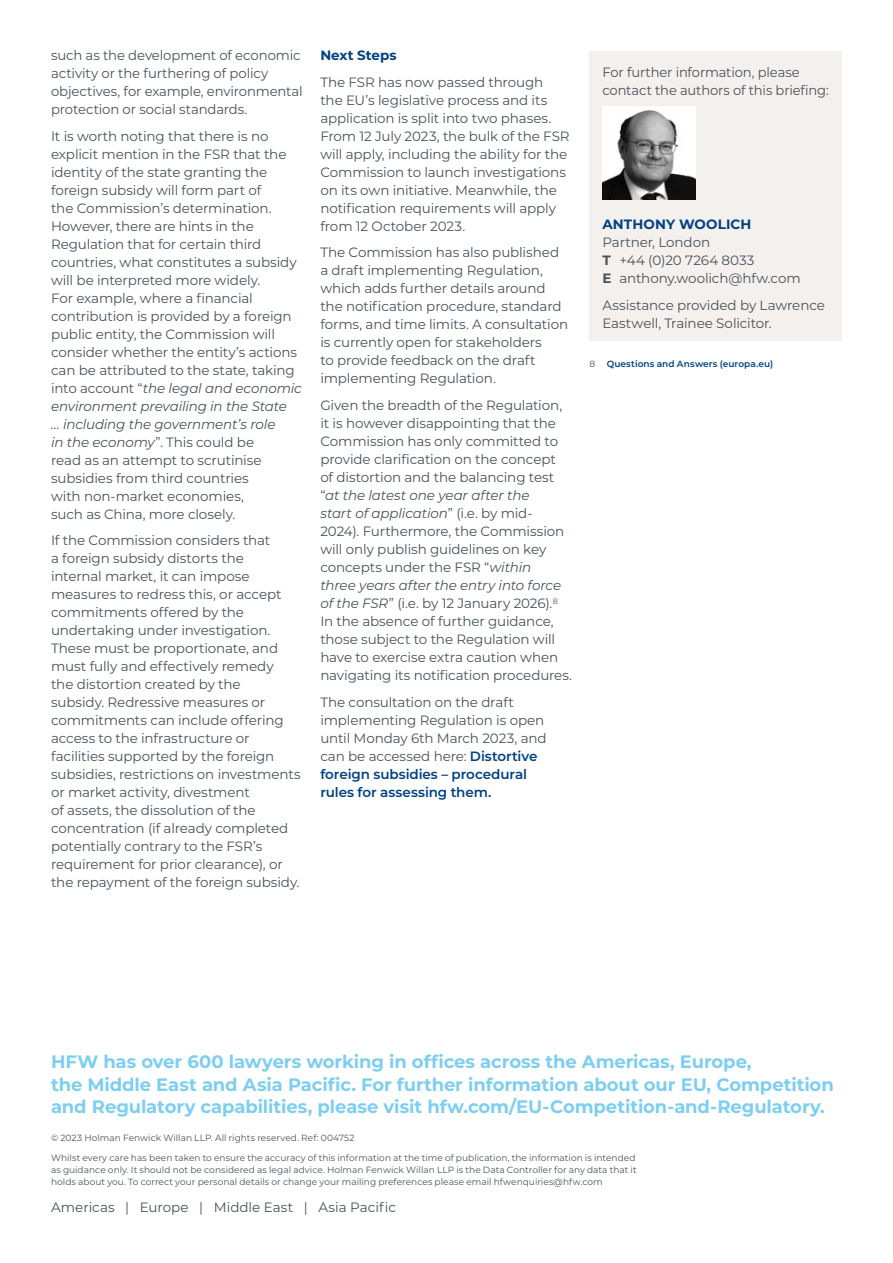
<style>
.page{position:relative;width:893px;height:1263px;background:#fff}
.page>*{position:absolute;margin:0;border:0;box-sizing:border-box;transform-origin:0 0}
.t1{font:700 18px/22.5px "Montserrat";letter-spacing:-.005em;color:#7dcef1}
.t2{font:13.5px/18px "Montserrat";letter-spacing:-.01em;color:#48525a}
.t3{font:700 13.5px "Montserrat";letter-spacing:.01em;color:#004181}
.t4{font:9px/12px "Montserrat";letter-spacing:.005em;color:#48525a}
.t5{font:600 9px "Montserrat";letter-spacing:.01em;color:#004181}
.s1{font-style:italic}
.s2{font-weight:600;color:#004181}
.s3{font-weight:700}
</style>
<div class="page">
<div style="left:590px;top:51px;width:252px;height:290px;background:#f4f0ee"></div>
<img style="left:602px;top:106px;width:94px;height:94px">
<p class="t2" style="left:51px;top:46px;width:253px">such as the development of economic activity or the furthering of policy objectives, for example, environmental protection or social standards.</p>
<p class="t2" style="left:51px;top:127px;width:252px">It is worth noting that there is no explicit mention in the FSR that the identity of the state granting the foreign subsidy will form part of<br>the Commission’s determination.<br>However, there are hints in the Regulation that for certain third countries, what constitutes a subsidy will be interpreted more widely.<br>For example, where a financial contribution is provided by a foreign public entity, the Commission will consider whether the entity’s actions can be attributed to the state, taking into account “<span class="s1">the legal and economic environment prevailing in the State<br>… including the government’s role<br>in the economy</span>”. This could be<br>read as an attempt to scrutinise subsidies from third countries<br>with non-market economies,<br>such as China, more closely.</p>
<p class="t2" style="left:51px;top:531px;width:251px">If the Commission considers that<br>a foreign subsidy distorts the<br>internal market, it can impose measures to redress this, or accept commitments offered by the undertaking under investigation.<br>These must be proportionate, and must fully and effectively remedy<br>the distortion created by the<br>subsidy. Redressive measures or commitments can include offering access to the infrastructure or facilities supported by the foreign subsidies, restrictions on investments or market activity, divestment<br>of assets, the dissolution of the concentration (if already completed potentially contrary to the FSR’s requirement for prior clearance), or the repayment of the foreign subsidy.</p>
<p class="t3" style="left:320px;top:46px;width:78px">Next Steps</p>
<p class="t2" style="left:320px;top:73px;width:251px">The FSR has now passed through<br>the EU’s legislative process and its application is split into two phases.<br>From 12 July 2023, the bulk of the FSR will apply, including the ability for the Commission to launch investigations on its own initiative. Meanwhile, the notification requirements will apply from 12 October 2023.</p>
<p class="t2" style="left:320px;top:243px;width:249px">The Commission has also published a draft implementing Regulation, which adds further details around the notification procedure, standard forms, and time limits. A consultation is currently open for stakeholders<br>to provide feedback on the draft implementing Regulation.</p>
<p class="t2" style="left:320px;top:395px;width:253px">Given the breadth of the Regulation, it is however disappointing that the Commission has only committed to provide clarification on the concept<br>of distortion and the balancing test “<span class="s1">at the latest one year after the<br>start of application</span>” (i.e. by mid-2024). Furthermore, the Commission will only publish guidelines on key concepts under the FSR “<span class="s1">within<br>three years after the entry into force of the FSR</span>” (i.e. by 12 January 2026).<sup>8<br></sup>In the absence of further guidance, those subject to the Regulation will have to exercise extra caution when navigating its notification procedures.</p>
<p class="t2" style="left:320px;top:692px;width:228px">The consultation on the draft implementing Regulation is open until Monday 6th March 2023, and can be accessed here: <span class="s2">Distortive foreign subsidies – procedural rules for assessing them.</span></p>
<p class="t2" style="left:602px;top:63px;width:228px">For further information, please contact the authors of this briefing:</p>
<p class="t3" style="left:602px;top:215px;width:151px">ANTHONY WOOLICH</p>
<p class="t2" style="left:602px;top:233px;width:200px">Partner, London<br><span class="s3">T</span> +44 (0)20 7264 8033<br><span class="s3">E</span> anthony.woolich@hfw.com</p>
<p class="t2" style="left:602px;top:295px;width:224px">Assistance provided by Lawrence<br>Eastwell, Trainee Solicitor.</p>
<p class="t4" style="left:590px;top:357px;width:7px">8</p>
<p class="t5" style="left:607px;top:357px;width:168px">Questions and Answers (europa.eu)</p>
<p class="t1" style="left:51px;top:1050px;width:784px">HFW has over 600 lawyers working in offices across the Americas, Europe,<br>the Middle East and Asia Pacific. For further information about our EU, Competition and Regulatory capabilities, please visit hfw.com/EU-Competition-and-Regulatory.</p>
<p class="t4" style="left:51px;top:1131px;width:305px">© 2023 Holman Fenwick Willan LLP. All rights reserved. Ref: 004752</p>
<p class="t4" style="left:51px;top:1152px;width:587px">Whilst every care has been taken to ensure the accuracy of this information at the time of publication, the information is intended as guidance only. It should not be considered as legal advice. Holman Fenwick Willan LLP is the Data Controller for any data that it holds about you. To correct your personal details or change your mailing preferences please email hfwenquiries@hfw.com</p>
<p class="t2" style="left:51px;top:1198px;width:347px">Americas | Europe | Middle East | Asia Pacific</p>
</div>
